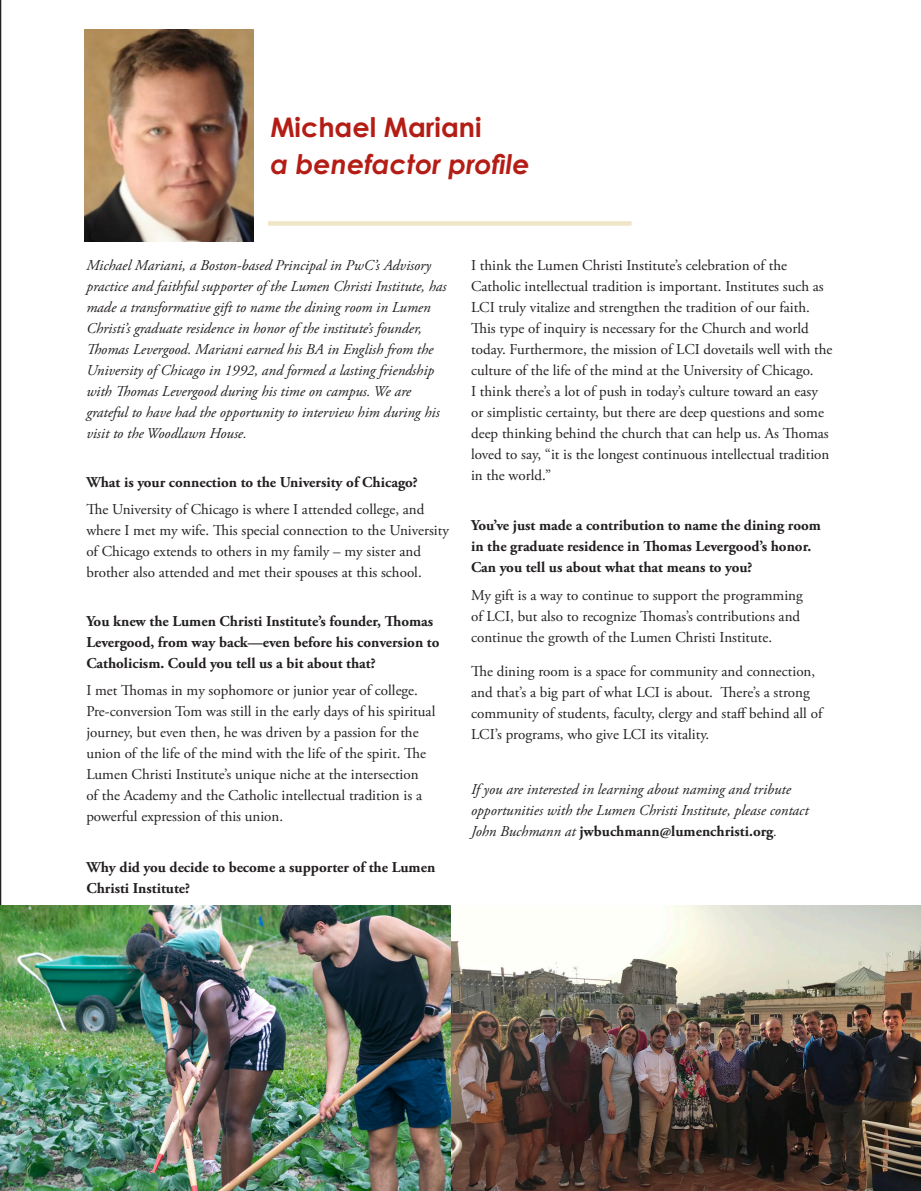
<style>
.page{position:relative;width:921px;height:1191px;background:#fff}
.page>*{position:absolute;margin:0;border:0;box-sizing:border-box;transform-origin:0 0}
.t1{font:italic 700 27px "Century Gothic Pro";color:#b41d15}
.t2{font:700 27px "Century Gothic Pro";color:#b41d15}
.t3{font:15px/21px "Adobe Garamond Pro";color:#231f20}
.t4{font:italic 15px/21px "Adobe Garamond Pro";color:#231f20}
.t5{font:700 15px/21px "Adobe Garamond Pro";color:#231f20}
.s1{font-weight:700;font-style:normal}
</style>
<div class="page">
<svg style="left:0;top:0;width:1px;height:905px"></svg>
<img style="left:0;top:905px;width:921px;height:286px">
<img style="left:85px;top:30px;width:168px;height:211px">
<div style="left:268px;top:221px;width:363px;height:5px;background:#f1e5c7"></div>
<p class="t2" style="left:270px;top:111px;width:213px">Michael Mariani</p>
<p class="t1" style="left:270px;top:146px;width:261px">a benefactor profile</p>
<p class="t4" style="left:86px;top:255px;width:361px">Michael Mariani, a Boston-based Principal in PwC’s Advisory practice and faithful supporter of the Lumen Christi Institute, has made a transformative gift to name the dining room in Lumen Christi’s graduate residence in honor of the institute’s founder, Thomas Levergood. Mariani earned his BA in English from the University of Chicago in 1992, and formed a lasting friendship with Thomas Levergood during his time on campus. We are grateful to have had the opportunity to interview him during his visit to the Woodlawn House.</p>
<p class="t5" style="left:86px;top:472px;width:333px">What is your connection to the University of Chicago?</p>
<p class="t3" style="left:86px;top:499px;width:364px">The University of Chicago is where I attended college, and where I met my wife. This special connection to the University of Chicago extends to others in my family – my sister and brother also attended and met their spouses at this school.</p>
<p class="t5" style="left:86px;top:611px;width:354px">You knew the Lumen Christi Institute’s founder, Thomas<br>Levergood, from way back—even before his conversion to<br>Catholicism. Could you tell us a bit about that?</p>
<p class="t3" style="left:86px;top:680px;width:350px">I met Thomas in my sophomore or junior year of college.<br>Pre-conversion Tom was still in the early days of his spiritual journey, but even then, he was driven by a passion for the union of the life of the mind with the life of the spirit. The Lumen Christi Institute’s unique niche at the intersection<br>of the Academy and the Catholic intellectual tradition is a powerful expression of this union.</p>
<p class="t5" style="left:86px;top:856px;width:350px">Why did you decide to become a supporter of the Lumen<br>Christi Institute?</p>
<p class="t3" style="left:471px;top:255px;width:363px">I think the Lumen Christi Institute’s celebration of the Catholic intellectual tradition is important. Institutes such as LCI truly vitalize and strengthen the tradition of our faith.<br>This type of inquiry is necessary for the Church and world today. Furthermore, the mission of LCI dovetails well with the culture of the life of the mind at the University of Chicago.<br>I think there’s a lot of push in today’s culture toward an easy or simplistic certainty, but there are deep questions and some deep thinking behind the church that can help us. As Thomas loved to say, “it is the longest continuous intellectual tradition in the world.”</p>
<p class="t5" style="left:471px;top:515px;width:351px">You’ve just made a contribution to name the dining room in the graduate residence in Thomas Levergood’s honor.<br>Can you tell us about what that means to you?</p>
<p class="t3" style="left:471px;top:585px;width:333px">My gift is a way to continue to support the programming of LCI, but also to recognize Thomas’s contributions and continue the growth of the Lumen Christi Institute.</p>
<p class="t3" style="left:471px;top:661px;width:353px">The dining room is a space for community and connection, and that’s a big part of what LCI is about. There’s a strong community of students, faculty, clergy and staff behind all of LCI’s programs, who give LCI its vitality.</p>
<p class="t4" style="left:471px;top:779px;width:339px">If you are interested in learning about naming and tribute opportunities with the Lumen Christi Institute, please contact<br>John Buchmann at <span class="s1">jwbuchmann@lumenchristi.org</span>.</p>
</div>
